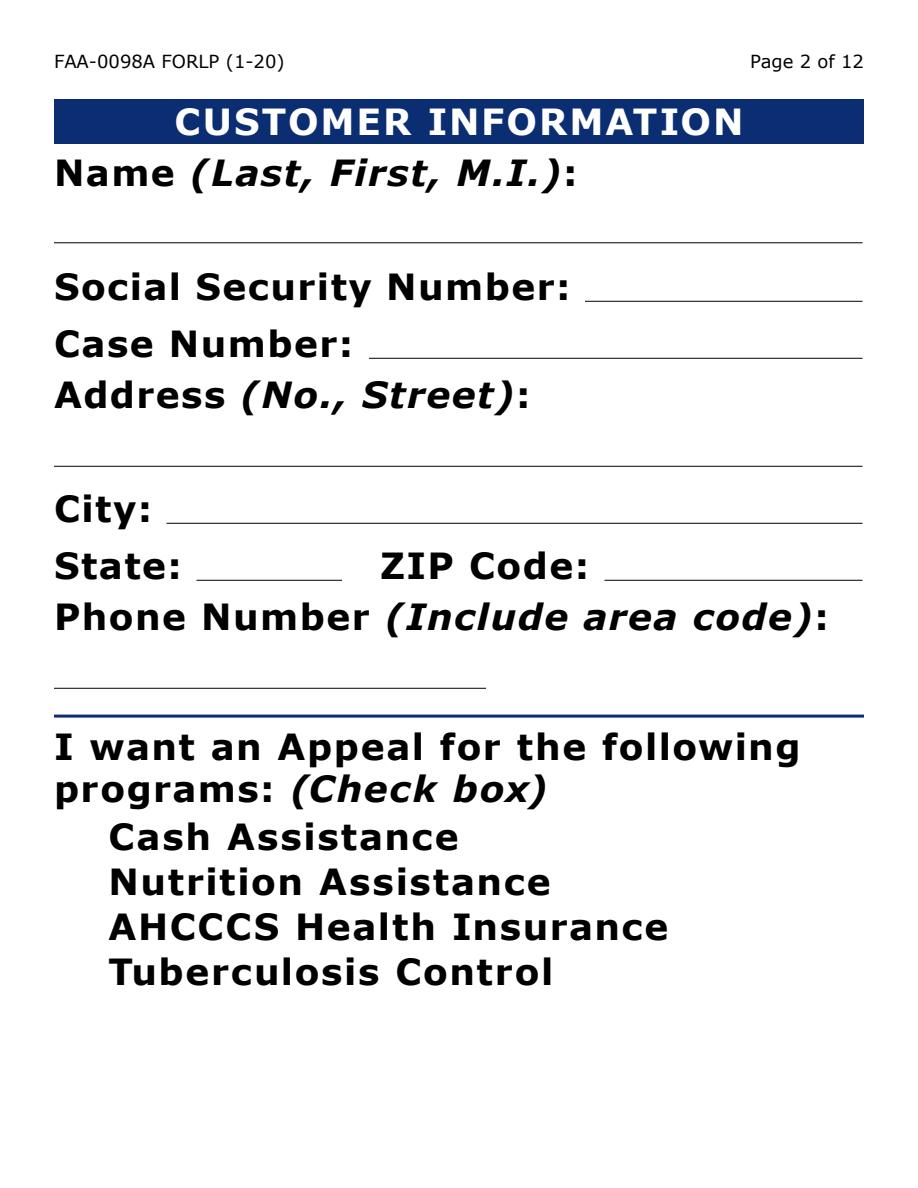
<style>
.page{position:relative;width:918px;height:1188px;background:#fff}
.page>*{position:absolute;margin:0;border:0;box-sizing:border-box;transform-origin:0 0}
.t1{font:700 36px/45px "Verdana";letter-spacing:.04em;color:#000}
.t2{font:700 36px/50.7px "Verdana";letter-spacing:.05em;color:#fff}
.t3{font:italic 700 36px "Verdana";letter-spacing:.04em;color:#000}
.t4{font:18px "Verdana";color:#000}
.s1{color:#000}
.s2{font-style:italic;color:#000}
.s3{font-style:normal}
.s4{font-style:italic}
</style>
<div class="page">
<hr style="left:54px;top:688px;width:432px;height:1px;background:#000">
<hr style="left:166px;top:523px;width:697px;height:1px;background:#000">
<hr style="left:54px;top:466px;width:809px;height:1px;background:#000">
<hr style="left:369px;top:358px;width:494px;height:1px;background:#000">
<hr style="left:585px;top:301px;width:278px;height:1px;background:#000">
<hr style="left:54px;top:242px;width:809px;height:1px;background:#000">
<hr style="left:54px;top:715px;width:810px;height:3px;background:#0b2d72">
<hr style="left:196px;top:580px;width:146px;height:1px;background:#000">
<hr style="left:604px;top:580px;width:259px;height:1px;background:#000">
<div style="left:54px;top:99px;width:810px;height:45px;background:#0b2d72"></div>
<p class="t4" style="left:54px;top:49px;width:232px">FAA-0098A FORLP (1-20)</p>
<p class="t4" style="left:750px;top:49px;width:115px">Page 2 of 12</p>
<p class="t2" style="left:54px;top:96px;width:691px;text-indent:120px">CUSTOMER INFORMATION<br><span class="s1">Name</span> <span class="s2">(Last, First, M.I.)</span><span class="s1">:</span></p>
<p class="t1" style="left:54px;top:258px;width:518px;line-height:57px">Social Security Number:<br>Case Number:</p>
<p class="t3" style="left:54px;top:369px;width:478px"><span class="s3">Address</span> (No., Street)<span class="s3">:</span></p>
<p class="t1" style="left:54px;top:480px;width:129px;line-height:57px">City:<br>State:</p>
<p class="t1" style="left:54px;top:540px;width:776px;line-height:51px;text-indent:326px">ZIP Code:<br>Phone Number <span class="s4">(Include area code)</span>:</p>
<p class="t1" style="left:54px;top:725px;width:748px;line-height:42px">I want an Appeal for the following programs: <span class="s4">(Check box)</span></p>
<p class="t1" style="left:109px;top:813px;width:561px">Cash Assistance<br>Nutrition Assistance<br>AHCCCS Health Insurance<br>Tuberculosis Control</p>
</div>
